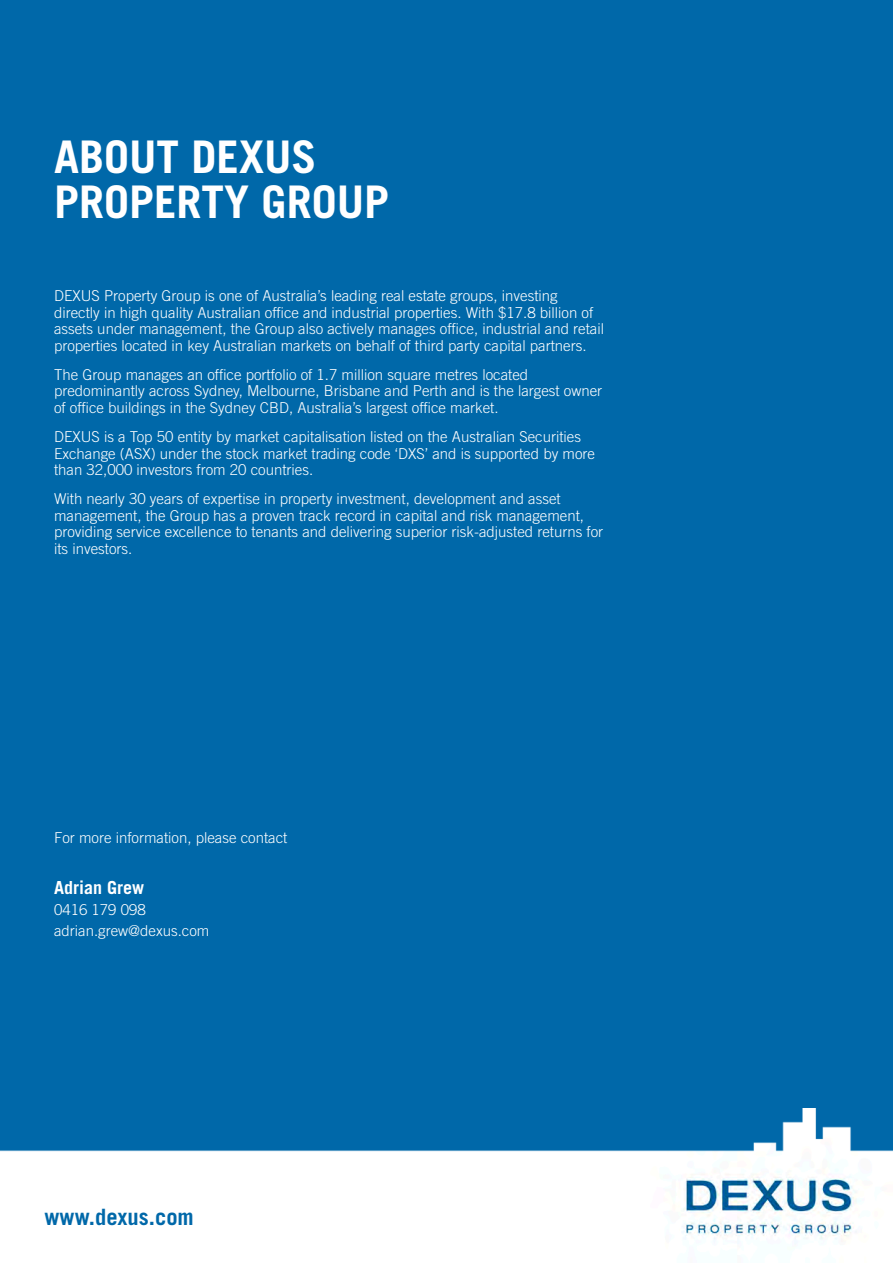
<style>
.page{position:relative;width:893px;height:1263px;background:#fff}
.page>*{position:absolute;margin:0;border:0;box-sizing:border-box;transform-origin:0 0}
.t1{font:700 45px/45px "Trade Gothic LT Std";color:#fff}
.t2{font:700 22.5px "Trade Gothic LT Std";color:#0068a9}
.t3{font:700 18px "Trade Gothic LT Std";color:#fff}
.t4{font:300 15px/16.5px "Trade Gothic LT Std";color:#fff}
</style>
<div class="page">
<div style="left:0;top:0;width:893px;height:1250px;background:#0068a9"></div>
<img style="left:0;top:1108px;width:893px;height:142px">
<p class="t1" style="left:54px;top:134px;width:337px">ABOUT DEXUS<br>PROPERTY GROUP</p>
<p class="t4" style="left:54px;top:287px;width:552px">DEXUS Property Group is one of Australia’s leading real estate groups, investing directly in high quality Australian office and industrial properties. With $17.8 billion of assets under management, the Group also actively manages office, industrial and retail properties located in key Australian markets on behalf of third party capital partners.</p>
<p class="t4" style="left:54px;top:366px;width:550px">The Group manages an office portfolio of 1.7 million square metres located predominantly across Sydney, Melbourne, Brisbane and Perth and is the largest owner of office buildings in the Sydney CBD, Australia’s largest office market.</p>
<p class="t4" style="left:54px;top:428px;width:542px">DEXUS is a Top 50 entity by market capitalisation listed on the Australian Securities<br>Exchange (ASX) under the stock market trading code ‘DXS’ and is supported by more than 32,000 investors from 20 countries.</p>
<p class="t4" style="left:54px;top:490px;width:551px">With nearly 30 years of expertise in property investment, development and asset management, the Group has a proven track record in capital and risk management, providing service excellence to tenants and delivering superior risk-adjusted returns for its investors.</p>
<p class="t4" style="left:54px;top:829px;width:235px">For more information, please contact</p>
<p class="t3" style="left:54px;top:876px;width:92px">Adrian Grew</p>
<p class="t4" style="left:54px;top:901px;width:93px">0416 179 098</p>
<p class="t4" style="left:54px;top:922px;width:157px">adrian.grew@dexus.com</p>
<p class="t2" style="left:45px;top:1203px;width:151px">www.dexus.com</p>
</div>
